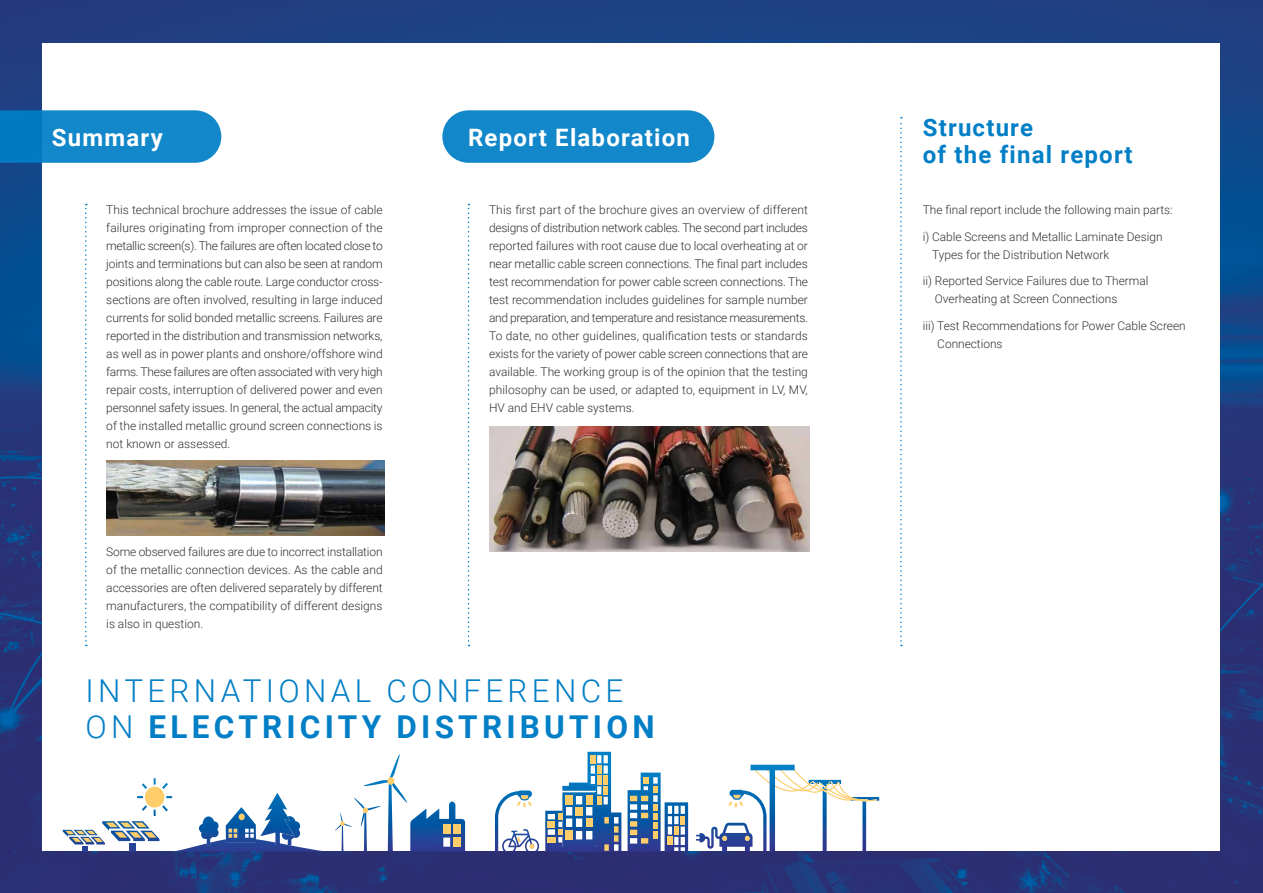
<style>
.page{position:relative;width:1263px;height:893px;background:#fff}
.page>*{position:absolute;margin:0;border:0;box-sizing:border-box;transform-origin:0 0}
.t1{font:300 31.5px/36px "Roboto";letter-spacing:.135em;color:#007ec6}
.t2{font:700 24px/27px "Roboto";letter-spacing:.05em;color:#007ec6}
.t3{font:700 24px "Roboto";letter-spacing:.05em;color:#fff}
.t4{font:300 12px/18px "Roboto";color:#2f3134;text-align:justify}
.s1{font-weight:700}
</style>
<div class="page">
<img style="left:0;top:0;width:1263px;height:893px">
<div style="left:43px;top:43px;width:1177px;height:807px;background:#fff"></div>
<div style="left:442px;top:110px;width:272px;height:53px;background:#1287ca;border-radius:26px"></div>
<svg style="left:0;top:110px;width:221px;height:53px;background:#1688c9"></svg>
<svg style="left:85px;top:204px;width:2px;height:442px"></svg>
<svg style="left:468px;top:204px;width:1px;height:442px"></svg>
<svg style="left:900px;top:117px;width:2px;height:529px"></svg>
<svg style="left:335px;top:754px;width:130px;height:97px"></svg>
<svg style="left:495px;top:790px;width:44px;height:61px"></svg>
<svg style="left:696px;top:765px;width:183px;height:87px"></svg>
<svg style="left:63px;top:778px;width:264px;height:73px"></svg>
<svg style="left:545px;top:752px;width:143px;height:99px"></svg>
<img style="left:106px;top:460px;width:278px;height:75px">
<img style="left:489px;top:426px;width:320px;height:125px">
<h2 class="t3" style="left:52px;top:120px;width:112px">Summary</h2>
<h2 class="t3" style="left:468px;top:120px;width:223px">Report Elaboration</h2>
<h2 class="t2" style="left:923px;top:113px;width:211px">Structure<br>of the final report</h2>
<p class="t4" style="left:106px;top:200px;width:278px">This technical brochure addresses the issue of cable failures originating from improper connection of the metallic screen(s). The failures are often located close to joints and terminations but can also be seen at random positions along the cable route. Large conductor cross&shy;sections are often involved, resulting in large induced currents for solid bonded metallic screens. Failures are reported in the distribution and transmission networks, as well as in power plants and onshore/offshore wind farms. These failures are often associated with very high repair costs, interruption of delivered power and even personnel safety issues. In general, the actual ampacity of the installed metallic ground screen connections is not known or assessed.</p>
<p class="t4" style="left:106px;top:542px;width:278px">Some observed failures are due to incorrect installation of the metallic connection devices. As the cable and accessories are often delivered separately by different manufacturers, the compatibility of different designs is also in question.</p>
<p class="t4" style="left:489px;top:200px;width:320px">This first part of the brochure gives an overview of different designs of distribution network cables. The second part includes reported failures with root cause due to local overheating at or near metallic cable screen connections. The final part includes test recommendation for power cable screen connections. The test recommendation includes guidelines for sample number and preparation, and temperature and resistance measurements.<br>To date, no other guidelines, qualification tests or standards exists for the variety of power cable screen connections that are available. The working group is of the opinion that the testing philosophy can be used, or adapted to, equipment in LV, MV, HV and EHV cable systems.</p>
<p class="t4" style="left:923px;top:200px;width:251px">The final report include the following main parts:</p>
<p class="t4" style="left:932px;top:227px;width:232px;text-indent:-9px">i) Cable Screens and Metallic Laminate Design<br>Types for the Distribution Network</p>
<p class="t4" style="left:935px;top:271px;width:215px;text-indent:-12px">ii) Reported Service Failures due to Thermal<br>Overheating at Screen Connections</p>
<p class="t4" style="left:937px;top:316px;width:250px;text-indent:-15px">iii) Test Recommendations for Power Cable Screen<br>Connections</p>
<h1 class="t1" style="left:86px;top:671px;width:570px">INTERNATIONAL CONFERENCE<br>ON <span class="s1">ELECTRICITY DISTRIBUTION</span></h1>
</div>
